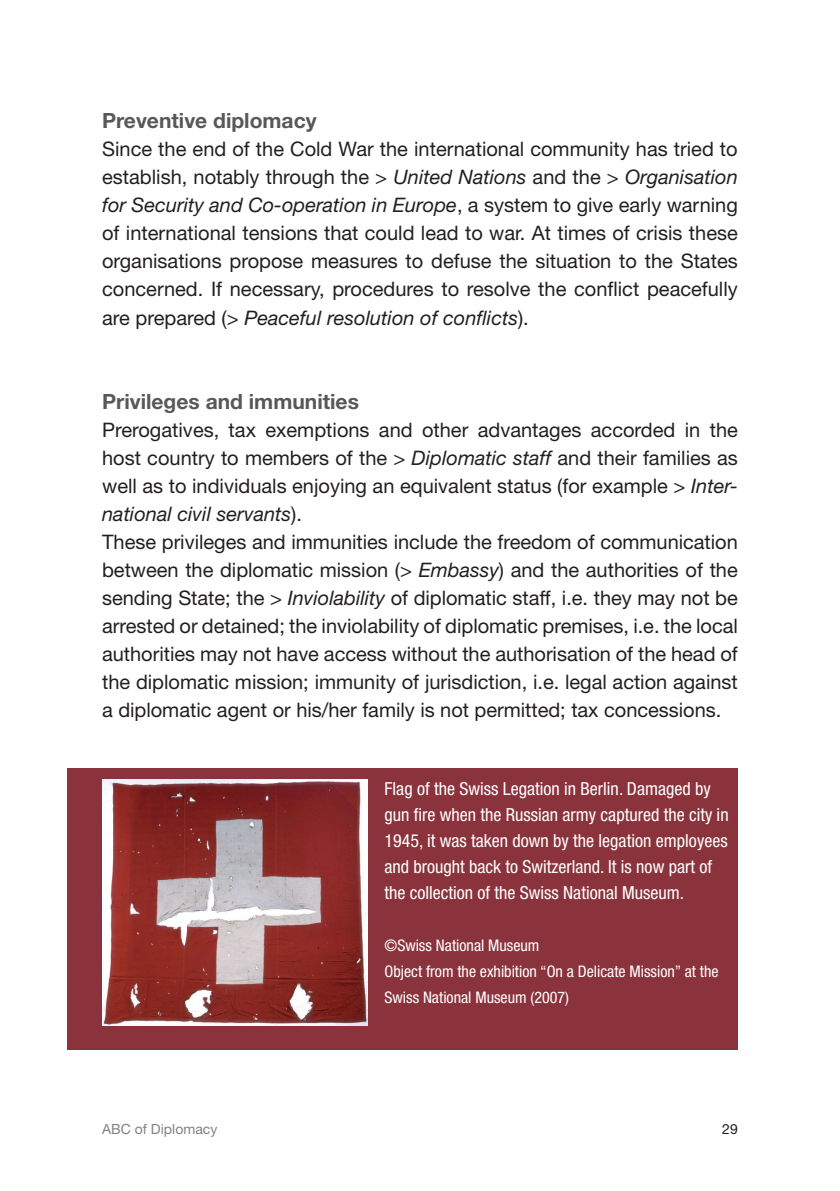
<style>
.page{position:relative;width:840px;height:1191px;background:#fff}
.page>*{position:absolute;margin:0;border:0;box-sizing:border-box;transform-origin:0 0}
.t1{font:700 21px "Helvetica Neue LT Std";color:#57585a}
.t2{font:20px/28px "Helvetica Neue LT Std";color:#231f20;text-align:justify}
.t3{font:condensed 18px/26px "Helvetica Neue LT Std";color:#fff}
.t4{font:condensed 16px/26px "Helvetica Neue LT Std";color:#fff}
.t5{font:14px "Helvetica Neue LT Std";color:#808285}
.t6{font:14px "Helvetica Neue LT Std";color:#231f20}
.s1{font-style:italic}
</style>
<div class="page">
<div style="left:67px;top:768px;width:670px;height:281px;background:#8b333d"></div>
<img style="left:102px;top:780px;width:266px;height:245px">
<p class="t1" style="left:102px;top:108px;width:216px">Preventive diplomacy</p>
<p class="t2" style="left:102px;top:135px;width:637px">Since the end of the Cold War the international community has tried to establish, notably through the <span class="s1">&gt; United Nations</span> and the <span class="s1">&gt; Organisation for Security and Co-operation in Europe</span>, a system to give early warning of international tensions that could lead to war. At times of crisis these organisations propose measures to defuse the situation to the States concerned. If necessary, procedures to resolve the conflict peacefully are prepared (<span class="s1">&gt; Peaceful resolution of conflicts</span>).</p>
<p class="t1" style="left:102px;top:388px;width:258px">Privileges and immunities</p>
<p class="t2" style="left:102px;top:415px;width:637px;text-align:left">Prerogatives, tax exemptions and other advantages accorded in the host country to members of the <span class="s1">&gt; Diplomatic staff</span> and their families as well as to individuals enjoying an equivalent status (for example <span class="s1">&gt; Inter&shy;national civil servants</span>).<br>These privileges and immunities include the freedom of communication between the diplomatic mission (<span class="s1">&gt; Embassy</span>) and the authorities of the sending State; the <span class="s1">&gt; Inviolability</span> of diplomatic staff, i.e. they may not be arrested or detained; the inviolability of diplomatic premises, i.e. the local authorities may not have access without the authorisation of the head of the diplomatic mission; immunity of jurisdiction, i.e. legal action against a diplomatic agent or his/her family is not permitted; tax concessions.</p>
<p class="t3" style="left:384px;top:775px;width:345px">Flag of the Swiss Legation in Berlin. Damaged by gun fire when the Russian army captured the city in 1945, it was taken down by the legation employees and brought back to Switzerland. It is now part of the collection of the Swiss National Museum.</p>
<p class="t4" style="left:384px;top:932px;width:335px">©Swiss National Museum<br>Object from the exhibition “On a Delicate Mission” at the<br>Swiss National Museum (2007)</p>
<p class="t5" style="left:102px;top:1121px;width:117px">ABC of Diplomacy</p>
<p class="t6" style="left:721px;top:1121px;width:17px">29</p>
</div>
